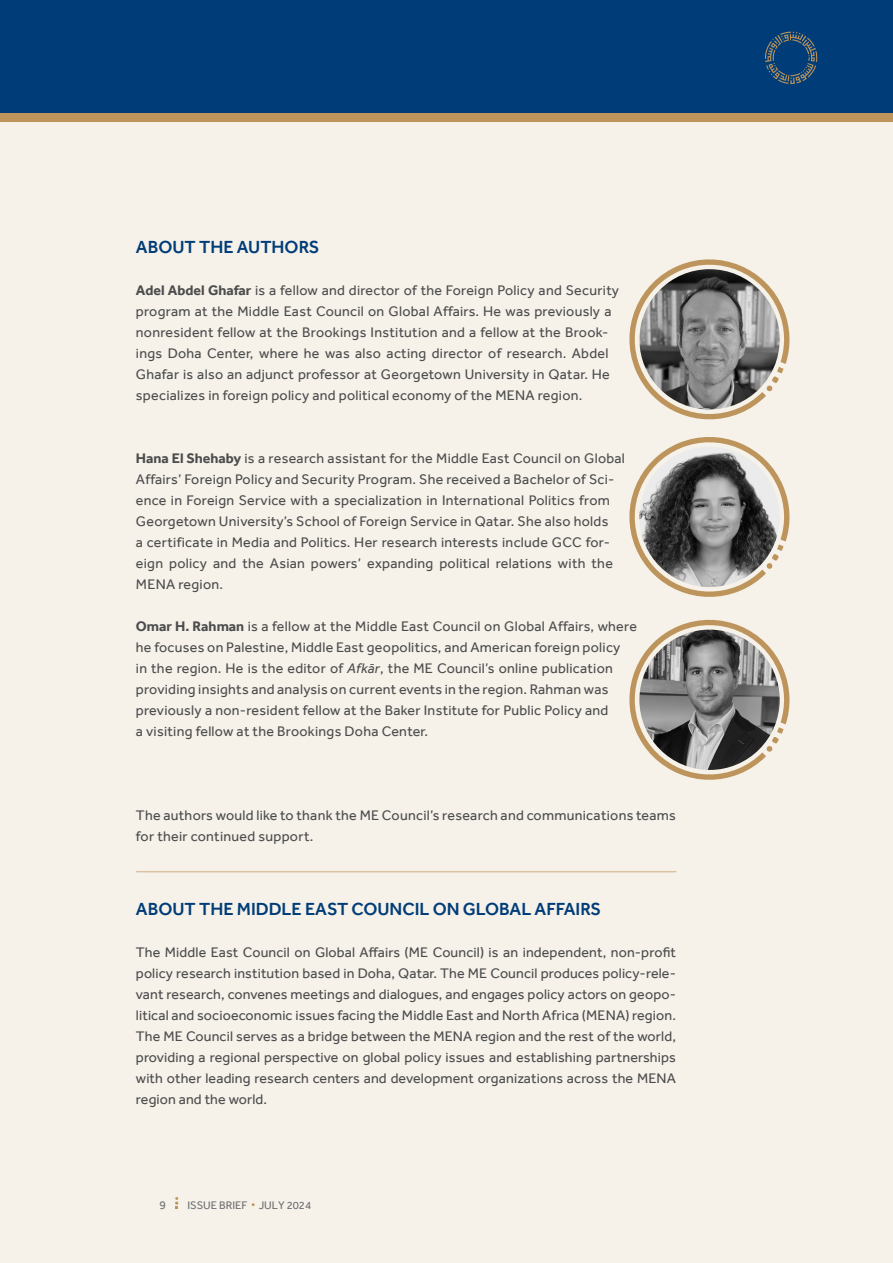
<style>
.page{position:relative;width:893px;height:1263px;background:#fff}
.page>*{position:absolute;margin:0;border:0;box-sizing:border-box;transform-origin:0 0}
.t1{font:500 18px "Effra";color:#003d78}
.t2{font:14.25px/21px "Effra";letter-spacing:.02em;color:#4b4c4d}
.t3{font:12px "Effra";color:#6c6d70}
.t4{font:11.25px "Effra";color:#6c6d70}
.s1{font-weight:700}
.s2{font-style:italic}
</style>
<div class="page">
<div style="left:0;top:0;width:893px;height:122px;background:#003d78"></div>
<svg style="left:765px;top:32px;width:52px;height:52px"></svg>
<div style="left:0;top:113px;width:893px;height:9px;background:#bd955c"></div>
<div style="left:0;top:122px;width:893px;height:1141px;background:#f6f1e9"></div>
<hr style="left:137px;top:871px;width:539px;height:1px;background:#dac3a2">
<svg style="left:175px;top:1197px;width:3px;height:12px"></svg>
<svg style="left:629px;top:259px;width:161px;height:521px"></svg>
<img style="left:639px;top:630px;width:141px;height:140px;border-radius:70px">
<p class="t1" style="left:136px;top:236px;width:185px">ABOUT THE AUTHORS</p>
<p class="t2" style="left:136px;top:280px;width:485px"><span class="s1">Adel Abdel Ghafar</span> is a fellow and director of the Foreign Policy and Security program at the Middle East Council on Global Affairs. He was previously a nonresident fellow at the Brookings Institution and a fellow at the Brook&shy;ings Doha Center, where he was also acting director of research. Abdel Ghafar is also an adjunct professor at Georgetown University in Qatar. He specializes in foreign policy and political economy of the MENA region.</p>
<p class="t2" style="left:136px;top:448px;width:491px"><span class="s1">Hana El Shehaby</span> is a research assistant for the Middle East Council on Global Affairs’ Foreign Policy and Security Program. She received a Bachelor of Sci&shy;ence in Foreign Service with a specialization in International Politics from Georgetown University’s School of Foreign Service in Qatar. She also holds<br>a certificate in Media and Politics. Her research interests include GCC for&shy;eign policy and the Asian powers’ expanding political relations with the MENA region.</p>
<p class="t2" style="left:136px;top:616px;width:503px"><span class="s1">Omar H. Rahman</span> is a fellow at the Middle East Council on Global Affairs, where he focuses on Palestine, Middle East geopolitics, and American foreign policy<br>in the region. He is the editor of <span class="s2">Afkār</span>, the ME Council’s online publication providing insights and analysis on current events in the region. Rahman was previously a non-resident fellow at the Baker Institute for Public Policy and<br>a visiting fellow at the Brookings Doha Center.</p>
<p class="t2" style="left:136px;top:805px;width:542px">The authors would like to thank the ME Council’s research and communications teams</p>
<p class="t2" style="left:136px;top:826px;width:179px">for their continued support.</p>
<p class="t1" style="left:136px;top:898px;width:467px">ABOUT THE MIDDLE EAST COUNCIL ON GLOBAL AFFAIRS</p>
<p class="t2" style="left:136px;top:942px;width:542px;text-align:justify">The Middle East Council on Global Affairs (ME Council) is an independent, non-profit policy research institution based in Doha, Qatar. The ME Council produces policy-rele&shy;vant research, convenes meetings and dialogues, and engages policy actors on geopo&shy;litical and socioeconomic issues facing the Middle East and North Africa (MENA) region.<br>The ME Council serves as a bridge between the MENA region and the rest of the world, providing a regional perspective on global policy issues and establishing partnerships with other leading research centers and development organizations across the MENA region and the world.</p>
<p class="t3" style="left:160px;top:1198px;width:8px">9</p>
<p class="t4" style="left:187px;top:1198px;width:125px">ISSUE BRIEF JULY 2024</p>
</div>
